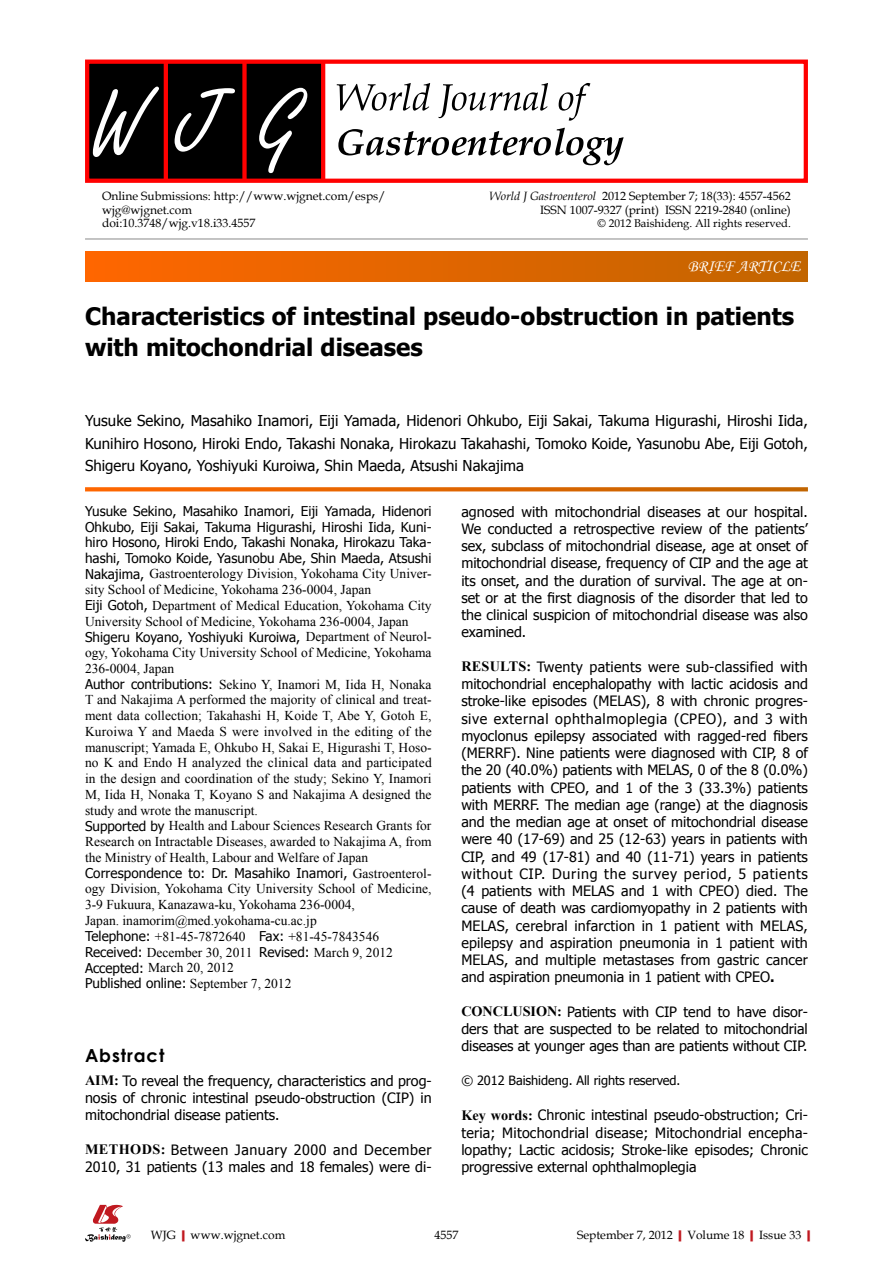
<style>
.page{position:relative;width:893px;height:1263px;background:#fff}
.page>*{position:absolute;margin:0;border:0;box-sizing:border-box;transform-origin:0 0}
.t1{font:700 24px/31.5px "Tahoma";color:#000}
.t2{font:700 18px "Century Gothic";letter-spacing:.05em;color:#000}
.t3{font:16.5px "Monotype Corsiva";color:#fff}
.t4{font:15px/22.5px "Tahoma";color:#000;text-align:justify}
.t5{font:14.25px/17.2px "Tahoma";color:#000;text-align:justify}
.t6{font:13.5px/15.8px "Times New Roman";color:#000}
.t7{font:13.5px/15.8px "Tahoma";color:#000;text-align:justify}
.t8{font:12.75px "Tahoma";letter-spacing:-.005em;color:#000}
.t9{font:12px/13.5px "Book Antiqua";color:#000;text-align:right}
.t10{font:11.25px "Book Antiqua";color:#000}
.s1{font-style:italic}
.s2{font-family:"Tahoma"}
.s3{font-family:"Times New Roman"}
.s4{font-family:"Times New Roman";font-weight:700}
.s5{font-weight:700}
.s6{font-weight:700;color:#c01920}
</style>
<div class="page">
<div style="left:85px;top:252px;width:723px;height:29px;background:linear-gradient(to right,#f60,#c16500)"></div>
<hr style="left:85px;top:239px;width:723px;height:1px;background:#898989">
<div style="left:87px;top:61px;width:236px;height:121px;background:#000"></div>
<hr style="left:164px;top:61px;width:4px;height:121px;background:#f00">
<div style="left:242px;top:61px;width:5px;height:121px;background:#f00"></div>
<hr style="left:321px;top:61px;width:4px;height:121px;background:#f00">
<div style="left:85px;top:60px;width:723px;height:123px;border:4px solid #f00"></div>
<svg style="left:259px;top:88px;width:48px;height:85px"></svg>
<svg style="left:175px;top:88px;width:60px;height:64px"></svg>
<svg style="left:93px;top:87px;width:66px;height:70px"></svg>
<svg style="left:337px;top:83px;width:253px;height:38px"></svg>
<svg style="left:338px;top:128px;width:286px;height:37px"></svg>
<svg style="left:85px;top:487px;width:723px;height:4px;background:#e16d0d"></svg>
<svg style="left:85px;top:1205px;width:46px;height:37px"></svg>
<p class="t9" style="left:102px;top:189px;width:285px;text-align:left">Online Submissions: http://www.wjgnet.com/esps/ wjg@wjgnet.com<br>doi:10.3748/wjg.v18.i33.4557</p>
<p class="t9" style="left:490px;top:189px;width:303px"><span class="s1">World J Gastroenterol</span> 2012 September 7; 18(33): 4557-4562<br>ISSN 1007-9327 (print) ISSN 2219-2840 (online)</p>
<p class="t10" style="left:598px;top:215px;width:195px">© 2012 Baishideng. All rights reserved.</p>
<p class="t3" style="left:688px;top:256px;width:114px">BRIEF ARTICLE</p>
<h1 class="t1" style="left:85px;top:298px;width:710px">characteristics of intestinal pseudo-obstruction in patients with mitochondrial diseases</h1>
<p class="t4" style="left:85px;top:409px;width:724px">Yusuke Sekino, Masahiko Inamori, Eiji Yamada, Hidenori Ohkubo, Eiji Sakai, Takuma Higurashi, Hiroshi Iida, Kunihiro Hosono, Hiroki Endo, Takashi Nonaka, Hirokazu Takahashi, Tomoko Koide, Yasunobu Abe, Eiji Gotoh, Shigeru Koyano, Yoshiyuki Kuroiwa, Shin Maeda, Atsushi Nakajima</p>
<p class="t7" style="left:85px;top:502px;width:348px">Yusuke Sekino, Masahiko Inamori, Eiji Yamada, Hidenori Ohkubo, Eiji Sakai, Takuma Higurashi, Hiroshi Iida, Kuni&shy;hiro Hosono, Hiroki Endo, Takashi Nonaka, Hirokazu Taka&shy;hashi, Tomoko Koide, Yasunobu Abe, Shin Maeda, Atsushi</p>
<p class="t6" style="left:85px;top:566px;width:348px"><span class="s2">Nakajima,</span> Gastroenterology Division, Yokohama City Univer&shy;sity School of Medicine, Yokohama 236-0004, Japan<br><span class="s2">Eiji Gotoh,</span> Department of Medical Education, Yokohama City University School of Medicine, Yokohama 236-0004, Japan</p>
<p class="t7" style="left:85px;top:628px;width:348px">Shigeru Koyano, Yoshiyuki Kuroiwa, <span class="s3">Department of Neurol-</span></p>
<p class="t6" style="left:85px;top:645px;width:348px">ogy, Yokohama City University School of Medicine, Yokohama 236-0004, Japan<br><span class="s2">Author contributions:</span> Sekino Y, Inamori M, Iida H, Nonaka T and Nakajima A performed the majority of clinical and treat&shy;ment data collection; Takahashi H, Koide T, Abe Y, Gotoh E, Kuroiwa Y and Maeda S were involved in the editing of the manuscript; Yamada E, Ohkubo H, Sakai E, Higurashi T, Hoso&shy;no K and Endo H analyzed the clinical data and participated in the design and coordination of the study; Sekino Y, Inamori M, Iida H, Nonaka T, Koyano S and Nakajima A designed the study and wrote the manuscript.<br><span class="s2">Supported by</span> Health and Labour Sciences Research Grants for Research on Intractable Diseases, awarded to Nakajima A, from the Ministry of Health, Labour and Welfare of Japan</p>
<p class="t7" style="left:85px;top:865px;width:348px">Correspondence to: Dr. Masahiko Inamori, <span class="s3">Gastroenterol-</span></p>
<p class="t6" style="left:85px;top:881px;width:348px">ogy Division, Yokohama City University School of Medicine, 3-9 Fukuura, Kanazawa-ku, Yokohama 236-0004,<br>Japan. inamorim@med.yokohama-cu.ac.jp<br><span class="s2">Telephone:</span> +81-45-7872640 <span class="s2">Fax:</span> +81-45-7843546<br><span class="s2">Received:</span> December 30, 2011 <span class="s2">Revised:</span> March 9, 2012<br><span class="s2">Accepted:</span> March 20, 2012</p>
<p class="t7" style="left:85px;top:975px;width:208px">Published online: <span class="s3">September 7, 2012</span></p>
<p class="t5" style="left:461px;top:502px;width:348px">agnosed with mitochondrial diseases at our hospital.<br>We conducted a retrospective review of the patients’ sex, subclass of mitochondrial disease, age at onset of mitochondrial disease, frequency of CIP and the age at its onset, and the duration of survival. The age at on&shy;set or at the first diagnosis of the disorder that led to the clinical suspicion of mitochondrial disease was also examined.</p>
<p class="t5" style="left:461px;top:657px;width:348px"><span class="s4">RESULTS:</span> Twenty patients were sub-classified with mitochondrial encephalopathy with lactic acidosis and stroke-like episodes (MELAS), 8 with chronic progres&shy;sive external ophthalmoplegia (CPEO), and 3 with myoclonus epilepsy associated with ragged-red fibers (MERRF). Nine patients were diagnosed with CIP, 8 of the 20 (40.0%) patients with MELAS, 0 of the 8 (0.0%) patients with CPEO, and 1 of the 3 (33.3%) patients with MERRF. The median age (range) at the diagnosis and the median age at onset of mitochondrial disease were 40 (17-69) and 25 (12-63) years in patients with CIP, and 49 (17-81) and 40 (11-71) years in patients without CIP. During the survey period, 5 patients (4 patients with MELAS and 1 with CPEO) died. The cause of death was cardiomyopathy in 2 patients with MELAS, cerebral infarction in 1 patient with MELAS, epilepsy and aspiration pneumonia in 1 patient with MELAS, and multiple metastases from gastric cancer and aspiration pneumonia in 1 patient with CPEO<span class="s5">.</span></p>
<p class="t5" style="left:461px;top:1002px;width:348px"><span class="s4">CONCLUSION:</span> Patients with CIP tend to have disor&shy;ders that are suspected to be related to mitochondrial diseases at younger ages than are patients without CIP.</p>
<p class="t8" style="left:461px;top:1071px;width:221px">© 2012 Baishideng. All rights reserved.</p>
<p class="t5" style="left:461px;top:1106px;width:348px"><span class="s4">Key words:</span> Chronic intestinal pseudo-obstruction; Cri&shy;teria; Mitochondrial disease; Mitochondrial encepha&shy;lopathy; Lactic acidosis; Stroke-like episodes; Chronic progressive external ophthalmoplegia</p>
<p class="t2" style="left:85px;top:1042px;width:81px">Abstract</p>
<p class="t5" style="left:85px;top:1071px;width:348px"><span class="s4">AIM:</span> To reveal the frequency, characteristics and prog&shy;nosis of chronic intestinal pseudo-obstruction (CIP) in mitochondrial disease patients.</p>
<p class="t5" style="left:85px;top:1140px;width:348px"><span class="s4">METHODS:</span> Between January 2000 and December<br>2010, 31 patients (13 males and 18 females) were di-</p>
<p class="t9" style="left:151px;top:1227px;width:136px">WJG<span class="s6">|</span>www.wjgnet.com</p>
<p class="t9" style="left:434px;top:1227px;width:25px">4557</p>
<p class="t9" style="left:577px;top:1227px;width:240px">September 7, 2012<span class="s6">|</span>Volume 18<span class="s6">|</span>Issue 33<span class="s6">|</span></p>
</div>
